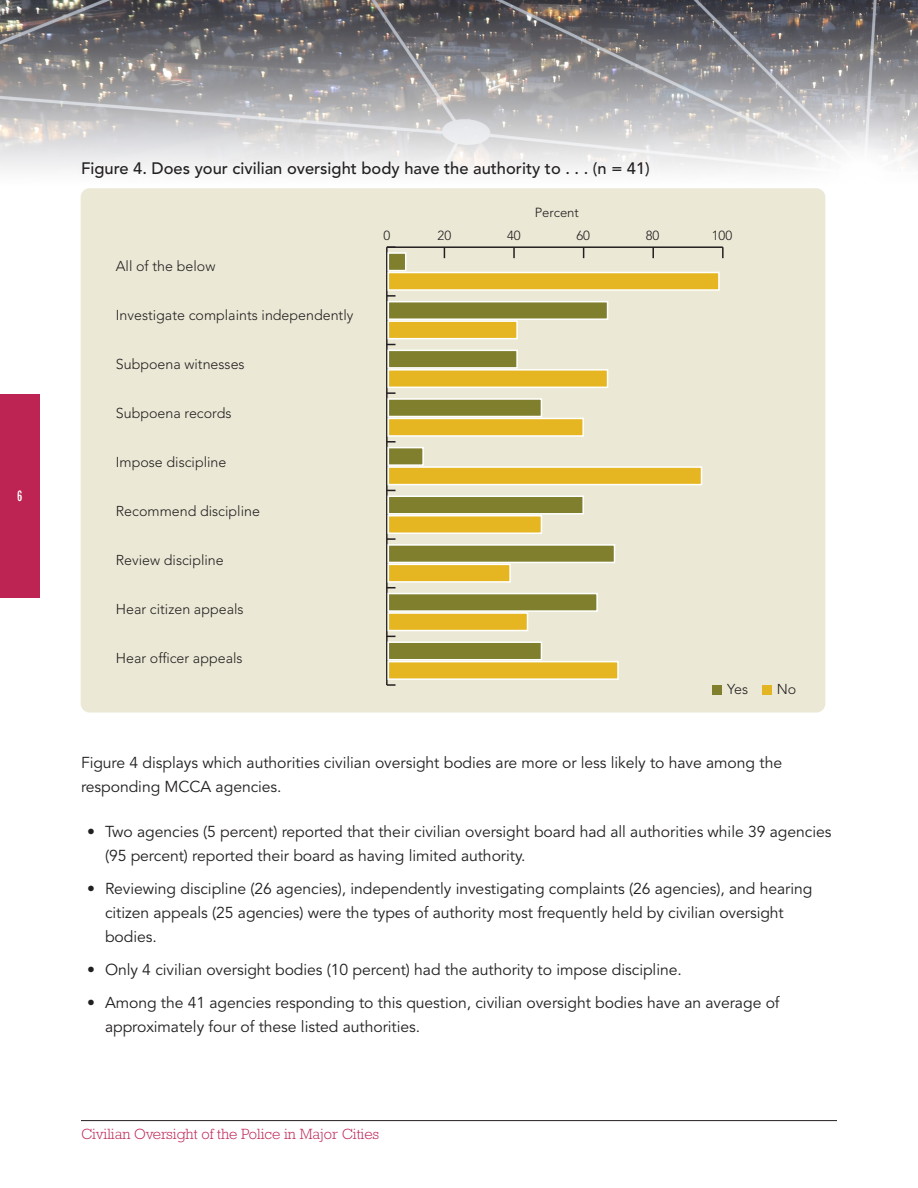
<style>
.page{position:relative;width:918px;height:1188px;background:#fff}
.page>*{position:absolute;margin:0;border:0;box-sizing:border-box;transform-origin:0 0}
.t1{font:500 16.5px "Avenir LT Std";color:#231f20}
.t2{font:15.75px/24px "Avenir LT Std";letter-spacing:-.005em;color:#231f20}
.t3{font:300 15px "Rockwell Std";color:#bd2453}
.t4{font:300 14.25px "Avenir LT Std";color:#231f20}
.t5{font:condensed 14.25px "Rockwell Std";color:#fff}
.t6{font:300 13.2px "Avenir LT Std";color:#231f20}
</style>
<div class="page">
<img style="left:0;top:0;width:918px;height:221px">
<hr style="left:81px;top:1120px;width:756px;height:1px;background:#231f20">
<div style="left:0;top:395px;width:40px;height:203px;background:#bd2453"></div>
<div style="left:81px;top:188px;width:744px;height:525px;background:#ebe9d6;border-radius:9px"></div>
<hr style="left:387px;top:246px;width:336px;height:2px;background:#231f20">
<svg style="left:513px;top:248px;width:2px;height:10px"></svg>
<svg style="left:652px;top:248px;width:2px;height:10px"></svg>
<svg style="left:722px;top:247px;width:2px;height:11px"></svg>
<div style="left:763px;top:685px;width:9px;height:9px;background:#e4b522"></div>
<div style="left:713px;top:685px;width:9px;height:9px;background:#7f7f2e"></div>
<hr style="left:386px;top:247px;width:2px;height:438px;background:#231f20">
<svg style="left:387px;top:295px;width:9px;height:2px"></svg>
<svg style="left:387px;top:392px;width:9px;height:2px"></svg>
<svg style="left:387px;top:441px;width:9px;height:2px"></svg>
<svg style="left:387px;top:538px;width:9px;height:2px"></svg>
<svg style="left:387px;top:684px;width:9px;height:2px"></svg>
<div style="left:388px;top:253px;width:18px;height:18px;background:#7f7f2e"></div>
<div style="left:388px;top:252px;width:18px;height:19px;border:2px solid #fff"></div>
<div style="left:388px;top:302px;width:220px;height:17px;background:#7f7f2e"></div>
<div style="left:388px;top:301px;width:220px;height:19px;border:2px solid #fff"></div>
<div style="left:388px;top:350px;width:129px;height:18px;background:#7f7f2e"></div>
<div style="left:388px;top:350px;width:130px;height:19px;border:2px solid #fff"></div>
<div style="left:388px;top:399px;width:153px;height:18px;background:#7f7f2e"></div>
<div style="left:388px;top:398px;width:154px;height:19px;border:2px solid #fff"></div>
<div style="left:388px;top:448px;width:35px;height:17px;background:#7f7f2e"></div>
<div style="left:388px;top:447px;width:36px;height:19px;border:2px solid #fff"></div>
<div style="left:388px;top:496px;width:195px;height:18px;background:#7f7f2e"></div>
<div style="left:388px;top:496px;width:196px;height:19px;border:2px solid #fff"></div>
<div style="left:388px;top:545px;width:227px;height:17px;background:#7f7f2e"></div>
<div style="left:388px;top:544px;width:227px;height:19px;border:2px solid #fff"></div>
<div style="left:388px;top:594px;width:209px;height:17px;background:#7f7f2e"></div>
<div style="left:388px;top:593px;width:210px;height:19px;border:2px solid #fff"></div>
<div style="left:388px;top:642px;width:153px;height:18px;background:#7f7f2e"></div>
<div style="left:388px;top:641px;width:154px;height:19px;border:2px solid #fff"></div>
<div style="left:388px;top:273px;width:331px;height:17px;background:#e5b621"></div>
<div style="left:388px;top:272px;width:332px;height:19px;border:2px solid #fff"></div>
<div style="left:388px;top:321px;width:129px;height:18px;background:#e5b621"></div>
<div style="left:388px;top:320px;width:130px;height:19px;border:2px solid #fff"></div>
<div style="left:388px;top:370px;width:220px;height:17px;background:#e5b621"></div>
<div style="left:388px;top:369px;width:220px;height:19px;border:2px solid #fff"></div>
<div style="left:388px;top:418px;width:195px;height:18px;background:#e5b621"></div>
<div style="left:388px;top:418px;width:196px;height:19px;border:2px solid #fff"></div>
<div style="left:388px;top:467px;width:314px;height:18px;background:#e5b621"></div>
<div style="left:388px;top:466px;width:314px;height:19px;border:2px solid #fff"></div>
<div style="left:388px;top:516px;width:153px;height:17px;background:#e5b621"></div>
<div style="left:388px;top:515px;width:154px;height:19px;border:2px solid #fff"></div>
<div style="left:388px;top:564px;width:122px;height:18px;background:#e5b621"></div>
<div style="left:388px;top:564px;width:123px;height:19px;border:2px solid #fff"></div>
<div style="left:388px;top:613px;width:140px;height:18px;background:#e5b621"></div>
<div style="left:388px;top:612px;width:140px;height:19px;border:2px solid #fff"></div>
<div style="left:388px;top:662px;width:230px;height:17px;background:#e5b621"></div>
<div style="left:388px;top:661px;width:231px;height:19px;border:2px solid #fff"></div>
<p class="t5" style="left:17px;top:488px;width:7px">6</p>
<p class="t1" style="left:81px;top:159px;width:570px">Figure 4. Does your civilian oversight body have the authority to . . . (n = 41)</p>
<p class="t6" style="left:535px;top:205px;width:46px">Percent</p>
<p class="t4" style="left:116px;top:257px;width:101px">All of the below</p>
<p class="t4" style="left:116px;top:306px;width:239px">Investigate complaints independently</p>
<p class="t4" style="left:116px;top:355px;width:130px">Subpoena witnesses</p>
<p class="t4" style="left:116px;top:404px;width:117px">Subpoena records</p>
<p class="t4" style="left:116px;top:453px;width:112px">Impose discipline</p>
<p class="t4" style="left:116px;top:503px;width:146px">Recommend discipline</p>
<p class="t4" style="left:116px;top:552px;width:109px">Review discipline</p>
<p class="t4" style="left:116px;top:601px;width:129px">Hear citizen appeals</p>
<p class="t4" style="left:116px;top:650px;width:128px">Hear officer appeals</p>
<p class="t6" style="left:383px;top:227px;width:8px">0</p>
<p class="t6" style="left:438px;top:227px;width:15px">20</p>
<p class="t6" style="left:507px;top:227px;width:15px">40</p>
<p class="t6" style="left:576px;top:227px;width:15px">60</p>
<p class="t6" style="left:646px;top:227px;width:15px">80</p>
<p class="t6" style="left:712px;top:227px;width:22px">100</p>
<p class="t4" style="left:727px;top:681px;width:22px">Yes</p>
<p class="t4" style="left:777px;top:681px;width:21px">No</p>
<p class="t2" style="left:81px;top:751px;width:703px">Figure 4 displays which authorities civilian oversight bodies are more or less likely to have among the responding MCCA agencies.</p>
<p class="t2" style="left:105px;top:820px;width:728px;text-indent:-18px">• Two agencies (5 percent) reported that their civilian oversight board had all authorities while 39 agencies (95 percent) reported their board as having limited authority.</p>
<p class="t2" style="left:105px;top:877px;width:709px;text-indent:-18px">• Reviewing discipline (26 agencies), independently investigating complaints (26 agencies), and hearing citizen appeals (25 agencies) were the types of authority most frequently held by civilian oversight bodies.</p>
<p class="t2" style="left:87px;top:958px;width:596px">• Only 4 civilian oversight bodies (10 percent) had the authority to impose discipline.</p>
<p class="t2" style="left:105px;top:991px;width:676px;text-indent:-18px">• Among the 41 agencies responding to this question, civilian oversight bodies have an average of approximately four of these listed authorities.</p>
<p class="t3" style="left:81px;top:1126px;width:300px">Civilian Oversight of the Police in Major Cities</p>
</div>
